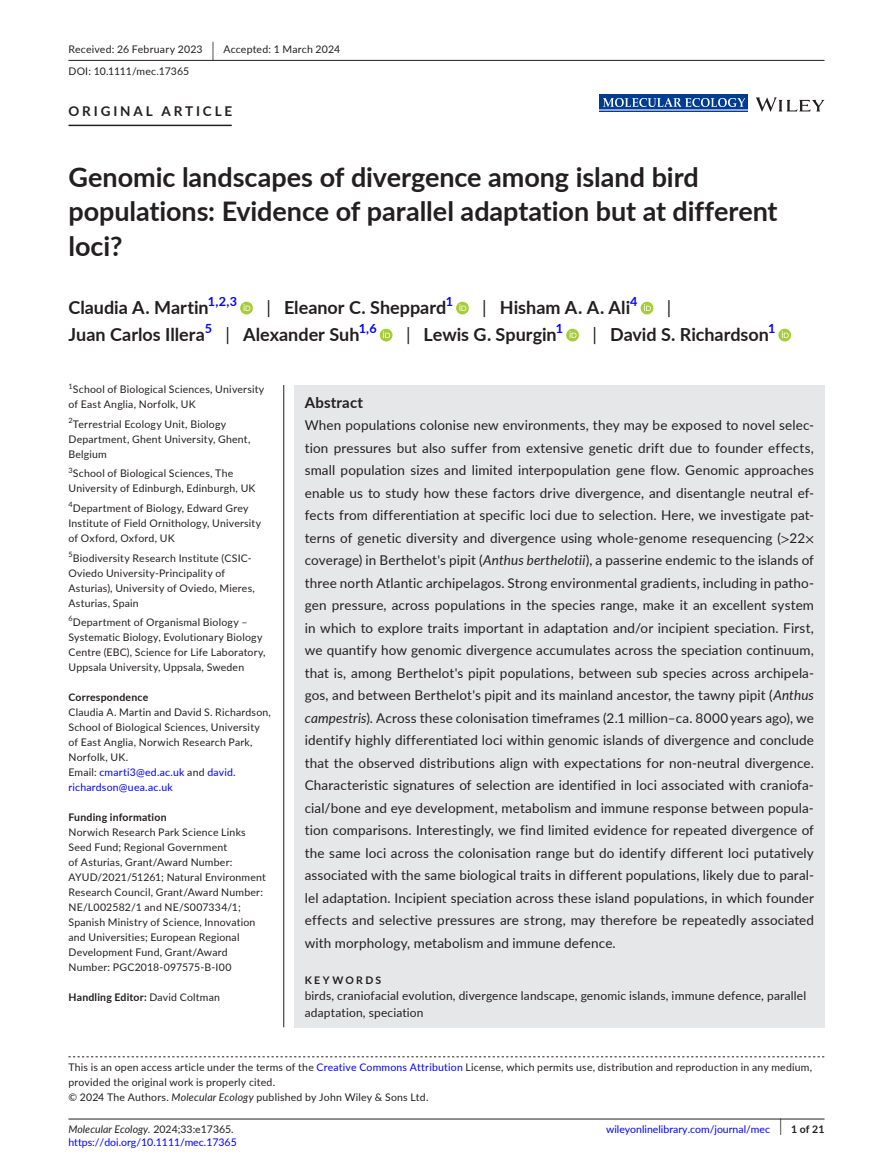
<style>
.page{position:relative;width:893px;height:1174px;background:#fff}
.page>*{position:absolute;margin:0;border:0;box-sizing:border-box;transform-origin:0 0}
.t1{font:700 27px/34.5px "Lato";color:#231f20}
.t2{font:700 18px "Lato";color:#231f20}
.t3{font:18px "Lato";color:#231f20}
.t4{font:700 15px "Lato";letter-spacing:.015em;color:#231f20}
.t5{font:13.5px/22.5px "Lato";letter-spacing:.01em;color:#231f20;text-align:justify}
.t6{font:700 13.5px "Lato";letter-spacing:.215em;color:#231f20}
.t7{font:700 12.6px "Lato";color:#00f}
.t8{font:12px/16.5px "Lato";letter-spacing:.015em;color:#231f20}
.t9{font:10.5px/15px "Lato";letter-spacing:.02em;color:#231f20}
.t10{font:10.5px "Lato";color:#00f}
.t11{font:700 10.5px "Lato";letter-spacing:.02em;color:#231f20}
.t12{font:italic 10.5px "Lato";color:#231f20}
.t13{font:700 10.5px "Lato";letter-spacing:.22em;color:#231f20}
.t14{font:7.35px "Lato";color:#231f20}
.s1{font-size:19.65px}
.s2{font-weight:400}
.s3{color:#00f}
.s4{font-family:"STIX"}
.s5{font-style:italic}
.s6{font-style:normal}
.s7{font-weight:400;font-size:17.4px}
</style>
<div class="page">
<hr style="left:68px;top:1118px;width:756px;height:1px;background:#231f20">
<svg style="left:756px;top:97px;width:68px;height:15px"></svg>
<div style="left:599px;top:95px;width:149px;height:17px;background:#003d91"></div>
<img style="left:603px;top:98px;width:141px;height:9px">
<hr style="left:599px;top:109px;width:149px;height:2px;background:#96a6d0">
<hr style="left:68px;top:60px;width:756px;height:1px;background:#231f20">
<hr style="left:68px;top:125px;width:164px;height:1px;background:#231f20">
<svg style="left:240px;top:302px;width:13px;height:12px"></svg>
<svg style="left:244px;top:304px;width:6px;height:7px"></svg>
<svg style="left:456px;top:302px;width:13px;height:12px"></svg>
<svg style="left:459px;top:304px;width:7px;height:7px"></svg>
<div style="left:641px;top:302px;width:12px;height:12px;background:#a5cd39;border-radius:50%"></div>
<svg style="left:644px;top:304px;width:7px;height:7px"></svg>
<div style="left:380px;top:329px;width:12px;height:12px;background:#a5cd39;border-radius:50%"></div>
<svg style="left:383px;top:331px;width:7px;height:7px"></svg>
<svg style="left:566px;top:329px;width:13px;height:12px"></svg>
<svg style="left:570px;top:331px;width:6px;height:7px"></svg>
<svg style="left:778px;top:329px;width:13px;height:12px"></svg>
<svg style="left:782px;top:331px;width:7px;height:7px"></svg>
<div style="left:294px;top:385px;width:530px;height:642px;background:#e6e7e9"></div>
<hr style="left:283px;top:385px;width:1px;height:642px;background:#231f20">
<svg style="left:68px;top:1056px;width:756px;height:1px"></svg>
<p class="t9" style="left:68px;top:38px;width:273px;line-height:21.8px">Received: 26 February 2023 <span class="s1">|</span> Accepted: 1 March 2024<br>DOI: 10.1111/mec.17365</p>
<p class="t6" style="left:68px;top:101px;width:165px">ORIGINAL ARTICLE</p>
<h1 class="t1" style="left:68px;top:159px;width:711px">Genomic landscapes of divergence among island bird populations: Evidence of parallel adaptation but at different loci?</h1>
<h2 class="t2" style="left:68px;top:295px;width:142px">Claudia A. Martin</h2>
<p class="t7" style="left:208px;top:292px;width:31px">1,2,3</p>
<h2 class="t2" style="left:266px;top:295px;width:181px"><span class="s2">|</span> Eleanor C. Sheppard</h2>
<p class="t7" style="left:446px;top:292px;width:9px">1</p>
<h2 class="t2" style="left:482px;top:295px;width:149px"><span class="s2">|</span> Hisham A. A. Ali</h2>
<p class="t7" style="left:630px;top:292px;width:9px">4</p>
<h2 class="t3" style="left:667px;top:295px;width:6px">|</h2>
<h2 class="t2" style="left:68px;top:322px;width:138px">Juan Carlos Illera</h2>
<p class="t7" style="left:205px;top:319px;width:9px">5</p>
<h2 class="t2" style="left:225px;top:322px;width:136px"><span class="s2">|</span> Alexander Suh</h2>
<p class="t7" style="left:359px;top:319px;width:20px">1,6</p>
<h2 class="t2" style="left:406px;top:322px;width:152px"><span class="s2">|</span> Lewis G. Spurgin</h2>
<p class="t7" style="left:556px;top:319px;width:9px">1</p>
<h2 class="t2" style="left:592px;top:322px;width:178px"><span class="s2">|</span> David S. Richardson</h2>
<p class="t7" style="left:768px;top:319px;width:9px">1</p>
<p class="t14" style="left:68px;top:381px;width:6px">1</p>
<p class="t9" style="left:68px;top:382px;width:197px;text-indent:4px">School of Biological Sciences, University of East Anglia, Norfolk, UK</p>
<p class="t9" style="left:68px;top:416px;width:183px"><sup>2</sup>Terrestrial Ecology Unit, Biology<br>Department, Ghent University, Ghent,<br>Belgium</p>
<p class="t9" style="left:68px;top:466px;width:189px"><sup>3</sup>School of Biological Sciences, The<br>University of Edinburgh, Edinburgh, UK</p>
<p class="t9" style="left:68px;top:500px;width:194px"><sup>4</sup>Department of Biology, Edward Grey<br>Institute of Field Ornithology, University of Oxford, Oxford, UK</p>
<p class="t9" style="left:68px;top:550px;width:188px"><sup>5</sup>Biodiversity Research Institute (CSIC-Oviedo University-Principality of Asturias), University of Oviedo, Mieres, Asturias, Spain</p>
<p class="t9" style="left:68px;top:614px;width:199px"><sup>6</sup>Department of Organismal Biology – Systematic Biology, Evolutionary Biology Centre (EBC), Science for Life Laboratory, Uppsala University, Uppsala, Sweden</p>
<p class="t11" style="left:68px;top:689px;width:81px">Correspondence</p>
<p class="t9" style="left:68px;top:704px;width:204px">Claudia A. Martin and David S. Richardson, School of Biological Sciences, University of East Anglia, Norwich Research Park, Norfolk, UK.<br>Email: <span class="s3">cmarti3@ed.ac.uk</span> and <span class="s3">david. richardson@uea.ac.uk</span></p>
<p class="t11" style="left:68px;top:809px;width:100px">Funding information</p>
<p class="t9" style="left:68px;top:824px;width:199px">Norwich Research Park Science Links Seed Fund; Regional Government<br>of Asturias, Grant/Award Number:<br>AYUD/2021/51261; Natural Environment Research Council, Grant/Award Number:<br>NE/L002582/1 and NE/S007334/1; Spanish Ministry of Science, Innovation and Universities; European Regional Development Fund, Grant/Award Number: PGC2018-097575-B-I00</p>
<p class="t11" style="left:68px;top:989px;width:153px">Handling Editor: <span class="s2">David Coltman</span></p>
<p class="t4" style="left:305px;top:391px;width:60px">Abstract</p>
<p class="t5" style="left:305px;top:413px;width:511px">When populations colonise new environments, they may be exposed to novel selec&shy;tion pressures but also suffer from extensive genetic drift due to founder effects, small population sizes and limited interpopulation gene flow. Genomic approaches enable us to study how these factors drive divergence, and disentangle neutral ef&shy;fects from differentiation at specific loci due to selection. Here, we investigate pat&shy;terns of genetic diversity and divergence using whole-genome resequencing (<span class="s4">&gt;</span>22<span class="s4">× </span>coverage) in Berthelot's pipit (<span class="s5">Anthus berthelotii</span>), a passerine endemic to the islands of three north Atlantic archipelagos. Strong environmental gradients, including in patho&shy;gen pressure, across populations in the species range, make it an excellent system in which to explore traits important in adaptation and/or incipient speciation. First, we quantify how genomic divergence accumulates across the speciation continuum, that is, among Berthelot's pipit populations, between sub species across archipela&shy;gos, and between Berthelot's pipit and its mainland ancestor, the tawny pipit (<span class="s5">Anthus campestris</span>). Across these colonisation timeframes (2.1 million–ca. 8000 years ago), we identify highly differentiated loci within genomic islands of divergence and conclude that the observed distributions align with expectations for non-neutral divergence.<br>Characteristic signatures of selection are identified in loci associated with craniofa&shy;cial/bone and eye development, metabolism and immune response between popula&shy;tion comparisons. Interestingly, we find limited evidence for repeated divergence of the same loci across the colonisation range but do identify different loci putatively associated with the same biological traits in different populations, likely due to paral&shy;lel adaptation. Incipient speciation across these island populations, in which founder effects and selective pressures are strong, may therefore be repeatedly associated with morphology, metabolism and immune defence.</p>
<p class="t13" style="left:305px;top:972px;width:78px">KEYWORDS</p>
<p class="t8" style="left:305px;top:987px;width:503px">birds, craniofacial evolution, divergence landscape, genomic islands, immune defence, parallel adaptation, speciation</p>
<p class="t9" style="left:68px;top:1059px;width:745px">This is an open access article under the terms of the <span class="s3">Creative Commons Attribution</span> License, which permits use, distribution and reproduction in any medium, provided the original work is properly cited.<br>© 2024 The Authors. <span class="s5">Molecular Ecology</span> published by John Wiley &amp; Sons Ltd.</p>
<p class="t12" style="left:68px;top:1121px;width:167px">Molecular Ecology. <span class="s6">2024;33:e17365.</span></p>
<p class="t11" style="left:779px;top:1121px;width:46px"><span class="s7">|</span> 1 of 21</p>
<p class="t10" style="left:68px;top:1135px;width:170px">https://doi.org/10.1111/mec.17365</p>
<p class="t10" style="left:606px;top:1121px;width:165px">wileyonlinelibrary.com/journal/mec</p>
</div>
